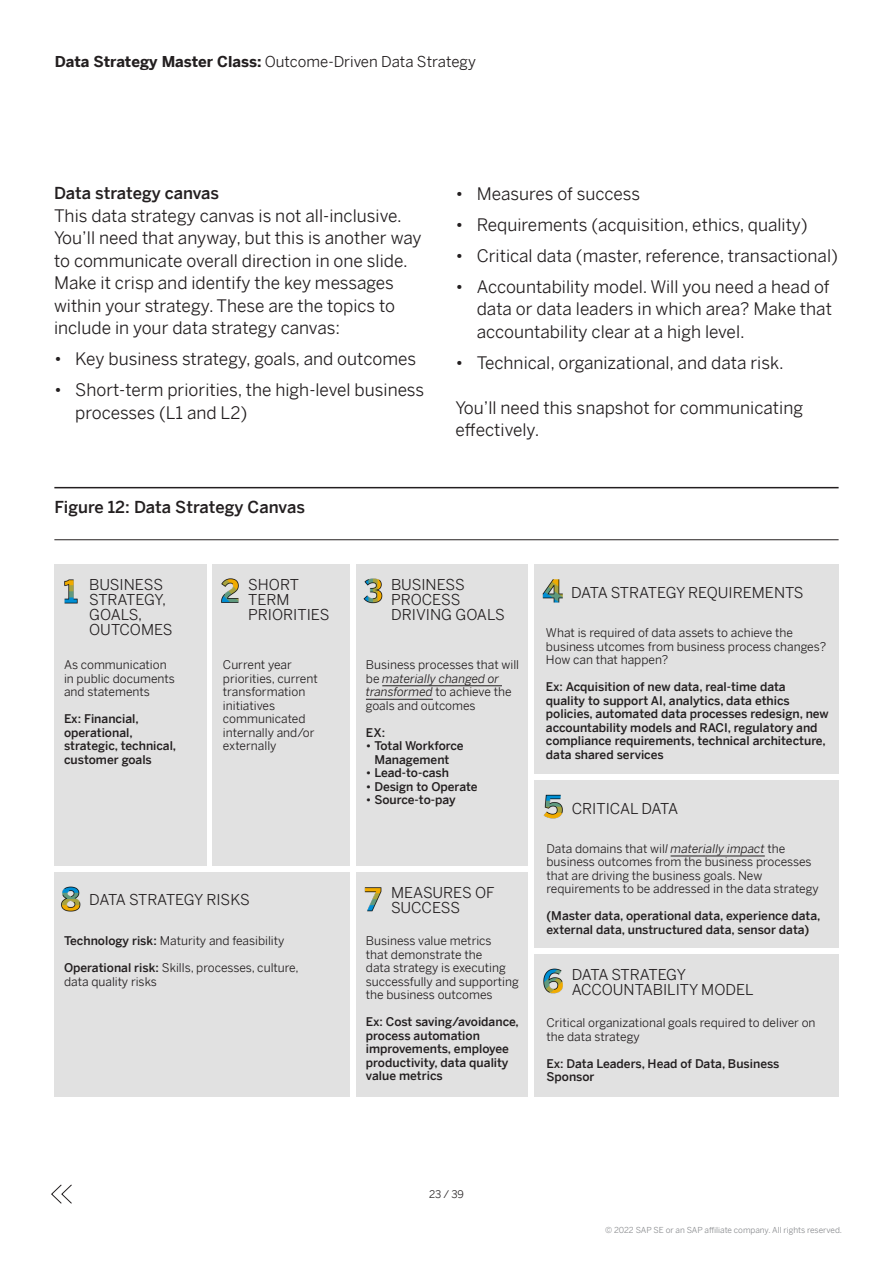
<style>
.page{position:relative;width:893px;height:1263px;background:#fff}
.page>*{position:absolute;margin:0;border:0;box-sizing:border-box;transform-origin:0 0}
.Body{font:17.25px/22.5px "Benton Sans";color:#231f20}
.Body_Heading_2{font:500 16.5px "Benton Sans";color:#231f20}
.Body-2{font:15px/15px "Benton Sans";color:#231f20}
.Body-3{font:15px "Benton Sans";letter-spacing:-.02em;color:#231f20}
.Body-4{font:12px/13.5px "Benton Sans";color:#231f20}
.Body-5{font:500 12px/13.5px "Benton Sans";color:#231f20}
.t1{font:10.5px "Benton Sans";color:#231f20}
.t2{font:8.25px "Benton Sans";color:#8a8c8f}
.s1{font-weight:700}
.s2{font-style:italic}
.s3{font-weight:500}
</style>
<div class="page">
<svg style="left:51px;top:1184px;width:21px;height:20px"></svg>
<hr style="left:54px;top:487px;width:785px;height:1px;background:#231f20">
<hr style="left:54px;top:539px;width:785px;height:1px;background:#231f20">
<div style="left:54px;top:565px;width:152px;height:301px;background:#e1e1e1"></div>
<div style="left:213px;top:565px;width:137px;height:301px;background:#e1e1e1"></div>
<div style="left:356px;top:565px;width:172px;height:301px;background:#e1e1e1"></div>
<div style="left:534px;top:565px;width:305px;height:209px;background:#e1e1e1"></div>
<div style="left:534px;top:780px;width:305px;height:168px;background:#e1e1e1"></div>
<div style="left:534px;top:955px;width:305px;height:142px;background:#e1e1e1"></div>
<hr style="left:382px;top:685px;width:120px;height:1px;background:#231f20">
<hr style="left:366px;top:699px;width:67px;height:1px;background:#231f20">
<hr style="left:671px;top:856px;width:94px;height:1px;background:#231f20">
<img style="left:64px;top:579px;width:14px;height:25px">
<img style="left:221px;top:578px;width:18px;height:25px">
<img style="left:363px;top:578px;width:20px;height:26px">
<div style="left:54px;top:872px;width:296px;height:225px;background:#e1e1e1"></div>
<div style="left:356px;top:872px;width:172px;height:225px;background:#e1e1e1"></div>
<img style="left:61px;top:886px;width:20px;height:26px">
<img style="left:364px;top:887px;width:18px;height:25px">
<img style="left:543px;top:579px;width:20px;height:24px">
<img style="left:543px;top:794px;width:20px;height:25px">
<img style="left:543px;top:968px;width:20px;height:26px">
<p class="Body-2" style="left:55px;top:52px;width:423px"><span class="s1">Data Strategy Master Class:</span> Outcome-Driven Data Strategy</p>
<p class="Body_Heading_2" style="left:54px;top:179px;width:167px">Data strategy canvas</p>
<p class="Body" style="left:54px;top:202px;width:369px">This data strategy canvas is not all-inclusive.<br>You’ll need that anyway, but this is another way to communicate overall direction in one slide.<br>Make it crisp and identify the key messages within your strategy. These are the topics to include in your data strategy canvas:</p>
<p class="Body" style="left:54px;top:345px;width:364px">• Key business strategy, goals, and outcomes</p>
<p class="Body" style="left:75px;top:376px;width:350px;text-indent:-21px">• Short-term priorities, the high-level business processes (L1 and L2)</p>
<p class="Body_Heading_2" style="left:54px;top:493px;width:252px">Figure 12: Data Strategy Canvas</p>
<p class="Body" style="left:455px;top:180px;width:186px">• Measures of success</p>
<p class="Body" style="left:455px;top:211px;width:354px">• Requirements (acquisition, ethics, quality)</p>
<p class="Body" style="left:455px;top:242px;width:384px">• Critical data (master, reference, transactional)</p>
<p class="Body" style="left:477px;top:273px;width:357px;text-indent:-21px">• Accountability model. Will you need a head of data or data leaders in which area? Make that accountability clear at a high level.</p>
<p class="Body" style="left:455px;top:349px;width:330px">• Technical, organizational, and data risk.</p>
<p class="Body" style="left:455px;top:394px;width:349px">You’ll need this snapshot for communicating effectively.</p>
<p class="Body-2" style="left:89px;top:575px;width:85px">BUSINESS<br>STRATEGY,<br>GOALS,<br>OUTCOMES</p>
<p class="Body-2" style="left:248px;top:575px;width:83px">SHORT<br>TERM<br>PRIORITIES</p>
<p class="Body-2" style="left:391px;top:575px;width:115px">BUSINESS<br>PROCESS<br>DRIVING GOALS</p>
<p class="Body-2" style="left:571px;top:583px;width:234px">DATA STRATEGY REQUIREMENTS</p>
<p class="Body-4" style="left:546px;top:625px;width:282px">What is required of data assets to achieve the business utcomes from business process changes?<br>How can that happen?</p>
<p class="Body-5" style="left:546px;top:679px;width:284px">Ex: Acquisition of new data, real-time data<br>quality to support AI, analytics, data ethics policies, automated data processes redesign, new accountability models and RACI, regulatory and compliance requirements, technical architecture, data shared services</p>
<p class="Body-4" style="left:223px;top:657px;width:96px">Current year priorities, current transformation initiatives communicated internally and/or externally</p>
<p class="Body-4" style="left:366px;top:657px;width:155px">Business processes that will be <span class="s2">materially changed or transformed</span> to achieve the goals and outcomes</p>
<p class="Body-4" style="left:64px;top:657px;width:112px">As communication in public documents and statements</p>
<p class="Body-5" style="left:64px;top:711px;width:114px">Ex: Financial, operational, strategic, technical, customer goals</p>
<p class="Body-5" style="left:366px;top:724px;width:21px">EX:</p>
<p class="Body-5" style="left:366px;top:738px;width:99px;text-align:center">• Total Workforce<br>Management</p>
<p class="Body-5" style="left:366px;top:765px;width:85px">• Lead-to-cash</p>
<p class="Body-5" style="left:366px;top:778px;width:113px">• Design to Operate</p>
<p class="Body-5" style="left:366px;top:792px;width:91px">• Source-to-pay</p>
<p class="Body-2" style="left:572px;top:799px;width:108px">CRITICAL DATA</p>
<p class="Body-3" style="left:89px;top:887px;width:162px">DATA STRATEGY RISKS</p>
<p class="Body-2" style="left:391px;top:883px;width:105px">MEASURES OF<br>SUCCESS</p>
<p class="Body-4" style="left:64px;top:932px;width:222px"><span class="s3">Technology risk:</span> Maturity and feasibility</p>
<p class="Body-4" style="left:64px;top:959px;width:236px"><span class="s3">Operational risk:</span> Skills, processes, culture, data quality risks</p>
<p class="Body-4" style="left:366px;top:932px;width:154px">Business value metrics<br>that demonstrate the<br>data strategy is executing successfully and supporting the business outcomes</p>
<p class="Body-5" style="left:366px;top:1013px;width:155px">Ex: Cost saving/avoidance, process automation improvements, employee productivity, data quality value metrics</p>
<p class="Body-4" style="left:546px;top:840px;width:274px">Data domains that wil<span class="s2">l materially impact</span> the business outcomes from the business processes that are driving the business goals. New requirements to be addressed in the data strategy</p>
<p class="Body-5" style="left:546px;top:908px;width:275px">(Master data, operational data, experience data, external data, unstructured data, sensor data)</p>
<p class="Body-2" style="left:572px;top:965px;width:183px">DATA STRATEGY<br>ACCOUNTABILITY MODEL</p>
<p class="Body-4" style="left:546px;top:1015px;width:271px">Critical organizational goals required to deliver on the data strategy</p>
<p class="Body-5" style="left:546px;top:1055px;width:234px">Ex: Data Leaders, Head of Data, Business<br>Sponsor</p>
<p class="t1" style="left:429px;top:1185px;width:36px">23 / 39</p>
<p class="t2" style="left:605px;top:1223px;width:239px">© 2022 SAP SE or an SAP affiliate company. All rights reserved.</p>
</div>
